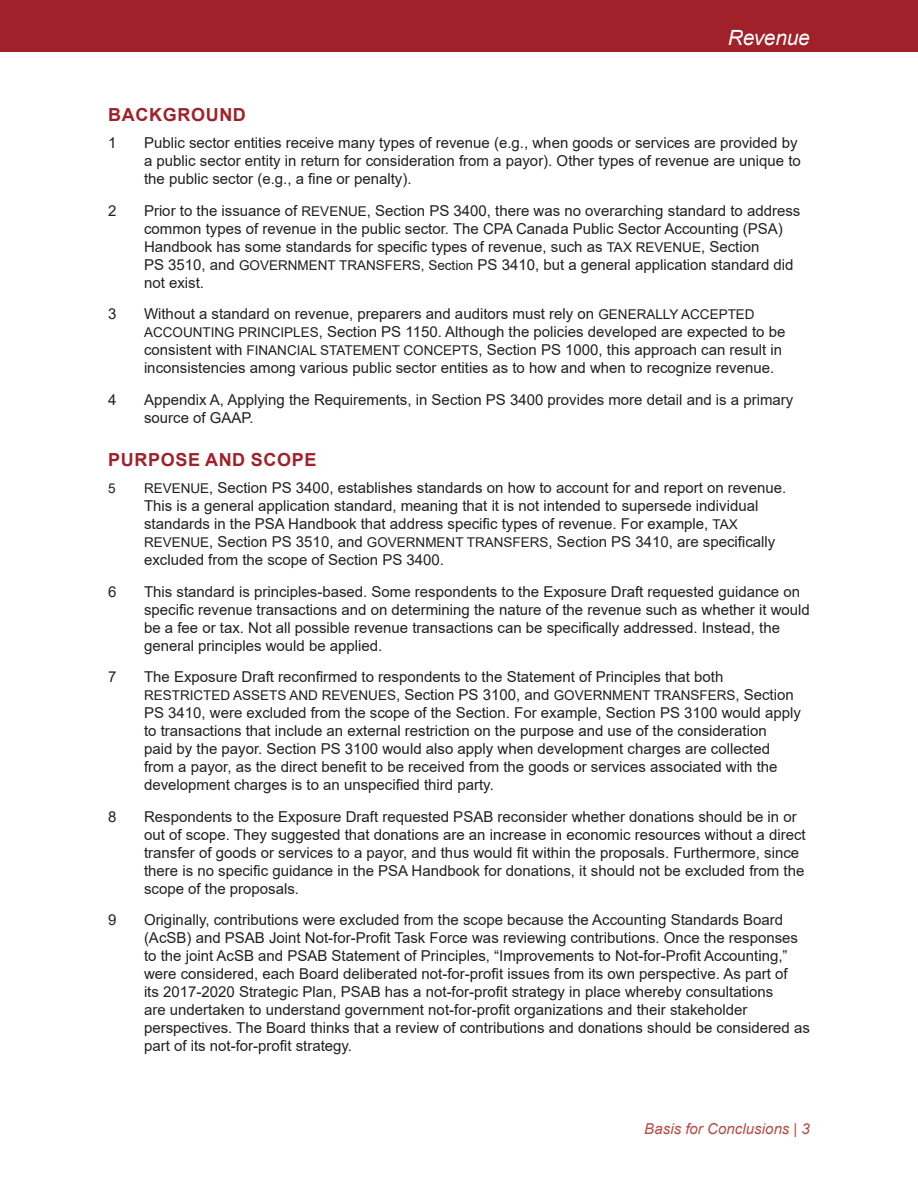
<style>
.page{position:relative;width:918px;height:1188px;background:#fff}
.page>*{position:absolute;margin:0;border:0;box-sizing:border-box;transform-origin:0 0}
.t1{font:italic 21px "Arial";letter-spacing:-.01em;color:#fff}
.Content___Head_1{font:700 18px "Arial";letter-spacing:.035em;color:#a02129}
.t2{font:15px/18px "Arial";color:#231f20}
.t3{font:italic 15px "Arial";letter-spacing:.005em;color:#b24e45}
.t4{font:13.5px "Arial";color:#231f20}
.s1{font-size:13.5px}
.s2{font-size:15px}
</style>
<div class="page">
<div style="left:0;top:0;width:918px;height:52px;background:#a02129"></div>
<h1 class="t1" style="left:728px;top:24px;width:84px">Revenue</h1>
<p class="Content___Head_1" style="left:108px;top:102px;width:139px">BACKGROUND</p>
<p class="t2" style="left:108px;top:134px;width:10px">1</p>
<p class="t2" style="left:144px;top:134px;width:658px">Public sector entities receive many types of revenue (e.g., when goods or services are provided by a public sector entity in return for consideration from a payor). Other types of revenue are unique to the public sector (e.g., a fine or penalty).</p>
<p class="t2" style="left:108px;top:201px;width:10px">2</p>
<p class="t2" style="left:144px;top:201px;width:658px">Prior to the issuance of <span class="s1">REVENUE</span>, Section PS 3400, there was no overarching standard to address common types of revenue in the public sector. The CPA Canada Public Sector Accounting (PSA)<br>Handbook has some standards for specific types of revenue, such as <span class="s1">TAX REVENUE</span>, Section<br>PS 3510, and <span class="s1">GOVERNMENT TRANSFERS, Section</span> PS 3410, but a general application standard did not exist.</p>
<p class="t2" style="left:108px;top:305px;width:10px">3</p>
<p class="t2" style="left:144px;top:305px;width:643px">Without a standard on revenue, preparers and auditors must rely on <span class="s1">GENERALLY ACCEPTED ACCOUNTING PRINCIPLES</span>, Section PS 1150. Although the policies developed are expected to be consistent with <span class="s1">FINANCIAL STATEMENT CONCEPTS</span>, Section PS 1000, this approach can result in inconsistencies among various public sector entities as to how and when to recognize revenue.</p>
<p class="t2" style="left:108px;top:390px;width:10px">4</p>
<p class="t2" style="left:144px;top:390px;width:651px">Appendix A, Applying the Requirements, in Section PS 3400 provides more detail and is a primary source of GAAP.</p>
<p class="Content___Head_1" style="left:108px;top:447px;width:210px">PURPOSE AND SCOPE</p>
<p class="t4" style="left:108px;top:479px;width:9px">5</p>
<p class="t2" style="left:144px;top:479px;width:644px"><span class="s1">REVENUE</span>, Section PS 3400, establishes standards on how to account for and report on revenue.<br>This is a general application standard, meaning that it is not intended to supersede individual standards in the PSA Handbook that address specific types of revenue. For example, <span class="s1">TAX REVENUE</span>, Section PS 3510, and <span class="s1">GOVERNMENT TRANSFERS</span>, Section PS 3410, are specifically excluded from the scope of Section PS 3400.</p>
<p class="t2" style="left:108px;top:582px;width:10px">6</p>
<p class="t2" style="left:144px;top:582px;width:667px">This standard is principles-based. Some respondents to the Exposure Draft requested guidance on specific revenue transactions and on determining the nature of the revenue such as whether it would be a fee or tax. Not all possible revenue transactions can be specifically addressed. Instead, the general principles would be applied.</p>
<p class="t2" style="left:108px;top:668px;width:10px">7</p>
<p class="t2" style="left:144px;top:668px;width:581px">The Exposure Draft reconfirmed to respondents to the Statement of Principles that both</p>
<p class="t4" style="left:144px;top:686px;width:651px">RESTRICTED ASSETS AND REVENUES<span class="s2">, Section PS 3100, and</span> GOVERNMENT TRANSFERS<span class="s2">, Section</span></p>
<p class="t2" style="left:144px;top:704px;width:658px">PS 3410, were excluded from the scope of the Section. For example, Section PS 3100 would apply to transactions that include an external restriction on the purpose and use of the consideration<br>paid by the payor. Section PS 3100 would also apply when development charges are collected from a payor, as the direct benefit to be received from the goods or services associated with the development charges is to an unspecified third party.</p>
<p class="t2" style="left:108px;top:807px;width:10px">8</p>
<p class="t2" style="left:144px;top:807px;width:663px">Respondents to the Exposure Draft requested PSAB reconsider whether donations should be in or out of scope. They suggested that donations are an increase in economic resources without a direct transfer of goods or services to a payor, and thus would fit within the proposals. Furthermore, since there is no specific guidance in the PSA Handbook for donations, it should not be excluded from the scope of the proposals.</p>
<p class="t2" style="left:108px;top:911px;width:10px">9</p>
<p class="t2" style="left:144px;top:911px;width:667px">Originally, contributions were excluded from the scope because the Accounting Standards Board (AcSB) and PSAB Joint Not-for-Profit Task Force was reviewing contributions. Once the responses to the joint AcSB and PSAB Statement of Principles, “Improvements to Not-for-Profit Accounting,” were considered, each Board deliberated not-for-profit issues from its own perspective. As part of<br>its 2017-2020 Strategic Plan, PSAB has a not-for-profit strategy in place whereby consultations<br>are undertaken to understand government not-for-profit organizations and their stakeholder perspectives. The Board thinks that a review of contributions and donations should be considered as part of its not-for-profit strategy.</p>
<p class="t3" style="left:644px;top:1119px;width:167px">Basis for Conclusions | 3</p>
</div>
